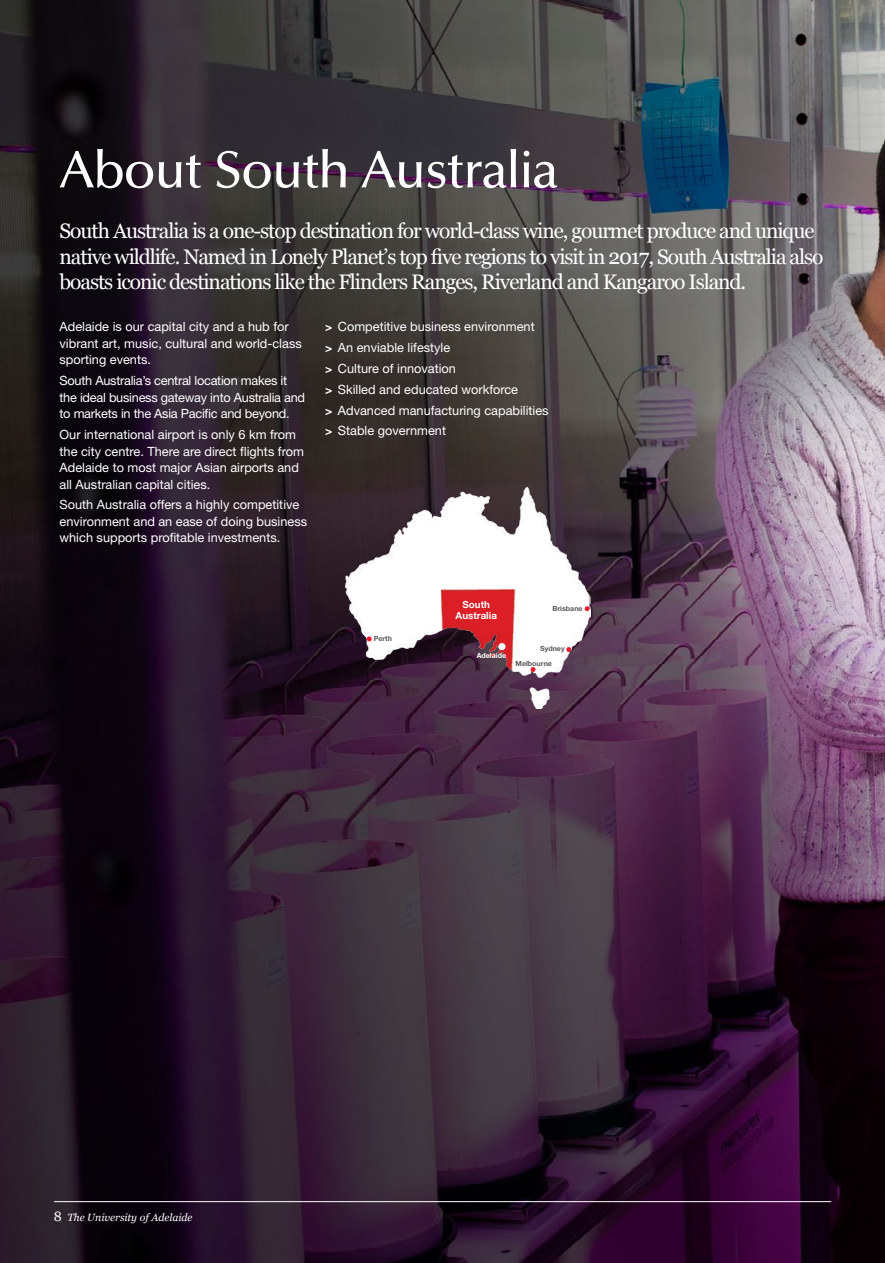
<style>
.page{position:relative;width:885px;height:1263px;background:#fff}
.page>*{position:absolute;margin:0;border:0;box-sizing:border-box;transform-origin:0 0}
.t1{font:500 52.5px "Optima LT Std";letter-spacing:-.03em;color:#fff}
.t2{font:21px/25.5px "Georgia";letter-spacing:-.05em;color:#fff}
.t3{font:12.75px/16.5px "Helvetica Neue LT Std";color:#fff}
.t4{font:12.75px/16.5px "Helvetica Neue LT Std";letter-spacing:-.02em;color:#fff}
.t5{font:italic 10.5px "Georgia";color:#fff}
.t6{font:700 9.75px/10.9px "Helvetica Neue LT Std";color:#fff;text-align:center}
.t7{font:700 7.05px/14.5px "Helvetica Neue LT Std";color:#58595b}
.t8{font:700 7.05px "Helvetica Neue LT Std";color:#fff}
.s1{font-weight:700;font-size:12px}
.s2{font-style:normal;font-size:13.5px}
</style>
<div class="page">
<img style="left:0;top:0;width:884px;height:1263px">
<hr style="left:54px;top:1201px;width:777px;height:1px;background:#fff">
<img style="left:345px;top:487px;width:246px;height:222px">
<div style="left:498px;top:643px;width:7px;height:7px;background:#fff;border-radius:50%"></div>
<svg style="left:566px;top:647px;width:5px;height:5px"></svg>
<svg style="left:584px;top:606px;width:5px;height:5px"></svg>
<svg style="left:530px;top:667px;width:5px;height:5px"></svg>
<svg style="left:367px;top:636px;width:4px;height:5px"></svg>
<h1 class="t1" style="left:60px;top:140px;width:500px">About South Australia</h1>
<p class="t2" style="left:60px;top:218px;width:765px">South Australia is a one-stop destination for world-class wine, gourmet produce and unique native wildlife. Named in Lonely Planet’s top five regions to visit in 2017, South Australia also boasts iconic destinations like the Flinders Ranges, Riverland and Kangaroo Island.</p>
<p class="t3" style="left:60px;top:318px;width:244px">Adelaide is our capital city and a hub for vibrant art, music, cultural and world-class sporting events.</p>
<p class="t4" style="left:60px;top:372px;width:247px">South Australia’s central location makes it the ideal business gateway into Australia and to markets in the Asia Pacific and beyond.</p>
<p class="t3" style="left:60px;top:426px;width:246px">Our international airport is only 6 km from the city centre. There are direct flights from Adelaide to most major Asian airports and all Australian capital cities.</p>
<p class="t3" style="left:60px;top:496px;width:249px">South Australia offers a highly competitive environment and an ease of doing business which supports profitable investments.</p>
<p class="t3" style="left:325px;top:316px;width:225px;line-height:20.7px"><span class="s1">&gt;</span> Competitive business environment<br><span class="s1">&gt;</span> An enviable lifestyle<br><span class="s1">&gt;</span> Culture of innovation<br><span class="s1">&gt;</span> Skilled and educated workforce<br><span class="s1">&gt;</span> Advanced manufacturing capabilities <span class="s1">&gt;</span> Stable government</p>
<p class="t7" style="left:373px;top:631px;width:20px">Perth</p>
<p class="t6" style="left:455px;top:598px;width:43px">South<br>Australia</p>
<p class="t7" style="left:552px;top:601px;width:32px">Brisbane</p>
<p class="t8" style="left:476px;top:651px;width:31px">Adelaide</p>
<p class="t7" style="left:515px;top:641px;width:51px;text-indent:24px">Sydney<br>Melbourne</p>
<p class="t5" style="left:54px;top:1210px;width:140px"><span class="s2">8</span> The University of Adelaide</p>
</div>
